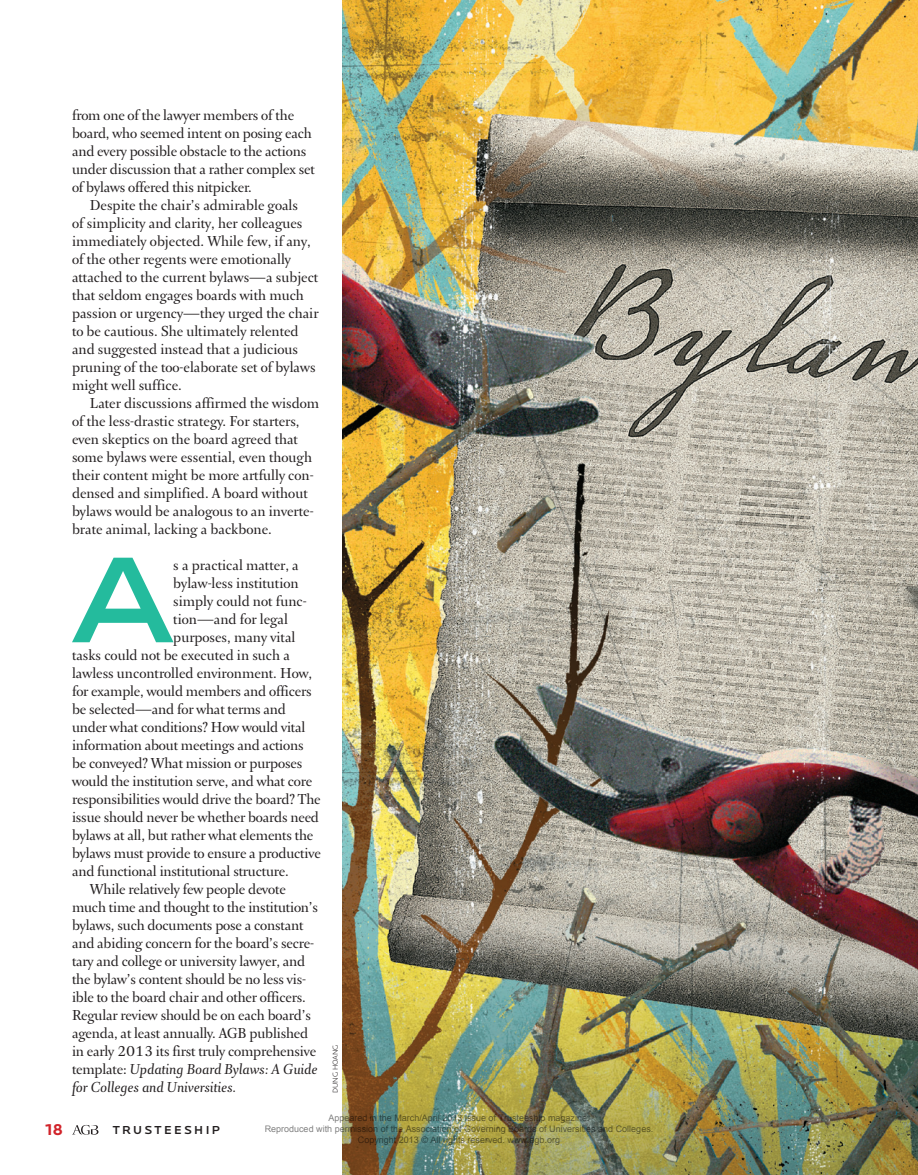
<style>
.page{position:relative;width:918px;height:1175px;background:#fff}
.page>*{position:absolute;margin:0;border:0;box-sizing:border-box;transform-origin:0 0}
.Body{font:700 expanded 116.25px "Trade Gothic LH";color:#24bb9d}
.Body-2{font:17.25px/18px "Arnhem Fine";letter-spacing:-.01em;color:#231f20}
.t1{font:700 16.5px "Locator";color:#d1232a}
.t2{font:500 12px "Locator";letter-spacing:.2em;color:#231f20}
.t3{font:9px/10.8px "Arial";color:rgb(0 0 0/.5);text-align:center}
.t4{font:300 7.5px "Locator";color:#231f20}
.s1{font-style:italic}
</style>
<div class="page">
<svg style="left:73px;top:1124px;width:25px;height:10px"></svg>
<img style="left:342px;top:0;width:576px;height:1174px">
<p class="Body-2" style="left:72px;top:107px;width:244px">from one of the lawyer members of the board, who seemed intent on posing each and every possible obstacle to the actions under discussion that a rather complex set of bylaws offered this nitpicker.</p>
<p class="Body-2" style="left:72px;top:197px;width:248px;text-indent:18px">Despite the chair’s admirable goals<br>of simplicity and clarity, her colleagues immediately objected. While few, if any, of the other regents were emotionally attached to the current bylaws—a subject that seldom engages boards with much passion or urgency—they urged the chair to be cautious. She ultimately relented and suggested instead that a judicious pruning of the too-elaborate set of bylaws might well suffice.</p>
<p class="Body-2" style="left:72px;top:395px;width:249px;text-indent:18px">Later discussions affirmed the wisdom of the less-drastic strategy. For starters, even skeptics on the board agreed that some bylaws were essential, even though their content might be more artfully con&shy;densed and simplified. A board without bylaws would be analogous to an inverte&shy;brate animal, lacking a backbone.</p>
<p class="Body" style="left:71px;top:524px;width:105px">A</p>
<p class="Body-2" style="left:173px;top:557px;width:127px">s a practical matter, a</p>
<p class="Body-2" style="left:173px;top:575px;width:127px">bylaw-less institution</p>
<p class="Body-2" style="left:173px;top:593px;width:135px">simply could not func-</p>
<p class="Body-2" style="left:173px;top:611px;width:116px">tion—and for legal</p>
<p class="Body-2" style="left:173px;top:629px;width:124px">purposes, many vital</p>
<p class="Body-2" style="left:72px;top:647px;width:219px">tasks could not be executed in such a</p>
<p class="Body-2" style="left:72px;top:665px;width:242px">lawless uncontrolled environment. How,</p>
<p class="Body-2" style="left:72px;top:683px;width:241px">for example, would members and officers</p>
<p class="Body-2" style="left:72px;top:701px;width:216px">be selected—and for what terms and</p>
<p class="Body-2" style="left:72px;top:719px;width:235px">under what conditions? How would vital</p>
<p class="Body-2" style="left:72px;top:737px;width:233px">information about meetings and actions</p>
<p class="Body-2" style="left:72px;top:755px;width:232px">be conveyed? What mission or purposes</p>
<p class="Body-2" style="left:72px;top:773px;width:242px">would the institution serve, and what core</p>
<p class="Body-2" style="left:72px;top:791px;width:250px">responsibilities would drive the board? The</p>
<p class="Body-2" style="left:72px;top:809px;width:249px">issue should never be whether boards need</p>
<p class="Body-2" style="left:72px;top:827px;width:243px">bylaws at all, but rather what elements the</p>
<p class="Body-2" style="left:72px;top:845px;width:250px">bylaws must provide to ensure a productive</p>
<p class="Body-2" style="left:72px;top:863px;width:218px">and functional institutional structure.</p>
<p class="Body-2" style="left:72px;top:881px;width:248px;text-indent:18px">While relatively few people devote much time and thought to the institution’s bylaws, such documents pose a constant and abiding concern for the board’s secre&shy;tary and college or university lawyer, and the bylaw’s content should be no less vis&shy;ible to the board chair and other officers.<br>Regular review should be on each board’s agenda, at least annually. AGB published in early 2013 its first truly comprehensive template: <span class="s1">Updating Board Bylaws: A Guide for Colleges and Universities.</span></p>
<p class="t4" style="left:331px;top:1093px;width:50px;rotate:-90deg">DUNG HOANG</p>
<p class="t3" style="left:265px;top:1112px;width:390px">Appeared in the March/April 2013 issue of Trusteeship magazine.<br>Reproduced with permission of the Association of Governing Boards of Universities and Colleges.<br>Copyright 2013 © All rights reserved. www.agb.org</p>
<p class="t1" style="left:45px;top:1119px;width:19px">18</p>
<p class="t2" style="left:113px;top:1123px;width:109px">TRUSTEESHIP</p>
</div>
